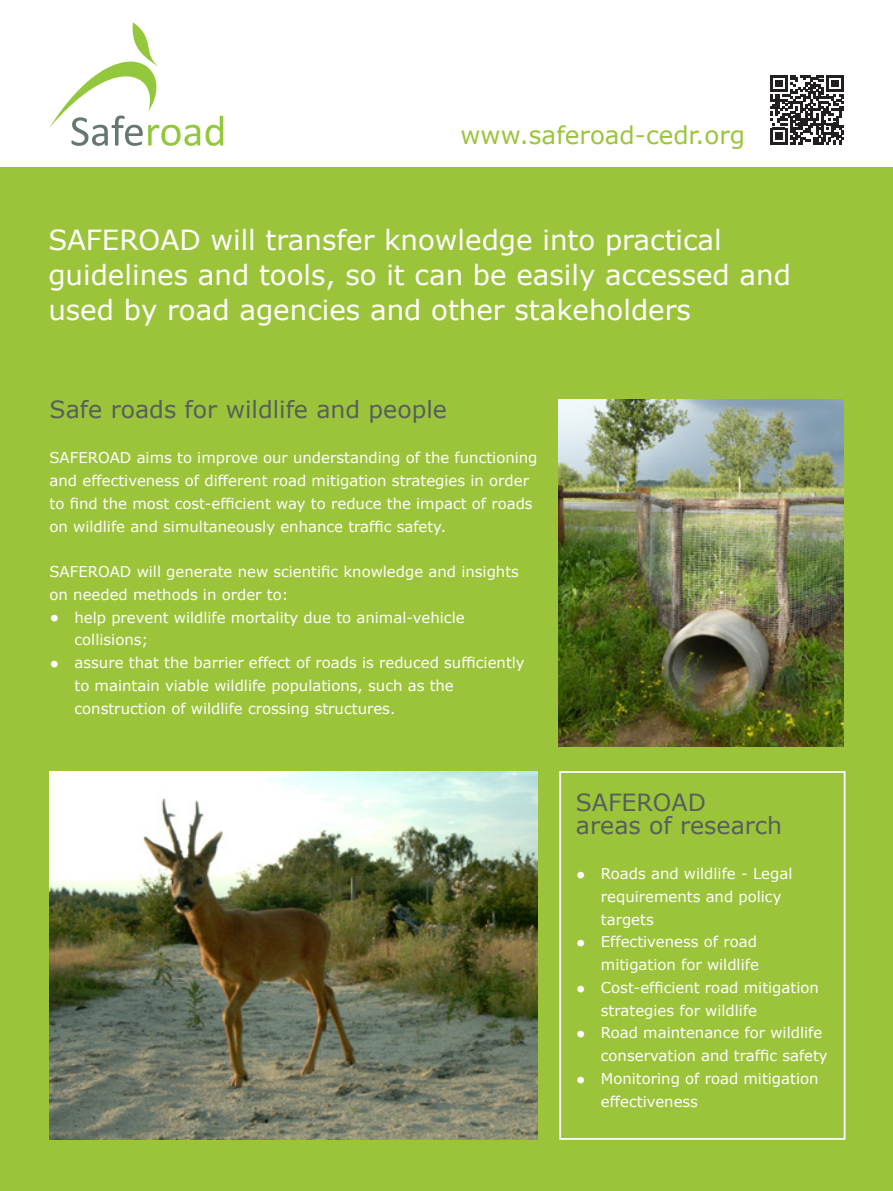
<style>
.page{position:relative;width:893px;height:1191px;background:#fff}
.page>*{position:absolute;margin:0;border:0;box-sizing:border-box;transform-origin:0 0}
._31_W_platte_tekst_8{font:27.65px/35px "Verdana";color:#fff}
._31_W_platte_tekst_8-2{font:24.5px "Verdana";color:#9bc43b}
._31_W_platte_tekst_8-3{font:23.62px/22.8px "Verdana";color:#566059}
._31_W_platte_tekst_8-4{font:14.88px/22.8px "Verdana";color:#fff}
.s1{font-size:18.38px}
</style>
<div class="page">
<div style="left:0;top:167px;width:893px;height:1024px;background:#9bc43b"></div>
<svg style="left:206px;top:116px;width:17px;height:30px"></svg>
<svg style="left:49px;top:22px;width:151px;height:124px"></svg>
<svg style="left:770px;top:75px;width:73px;height:69px"></svg>
<img style="left:559px;top:399px;width:284px;height:348px">
<img style="left:50px;top:772px;width:487px;height:367px">
<div style="left:559px;top:771px;width:286px;height:368px;border:2px solid #fff"></div>
<p class="_31_W_platte_tekst_8-2" style="left:461px;top:118px;width:286px">www.saferoad-cedr.org</p>
<p class="_31_W_platte_tekst_8" style="left:48px;top:222px;width:744px">SAFEROAD will transfer knowledge into practical guidelines and tools, so it can be easily accessed and used by road agencies and other stakeholders</p>
<p class="_31_W_platte_tekst_8-3" style="left:50px;top:398px;width:399px">Safe roads for wildlife and people</p>
<p class="_31_W_platte_tekst_8-4" style="left:50px;top:446px;width:489px">SAFEROAD aims to improve our understanding of the functioning and effectiveness of different road mitigation strategies in order to find the most cost-efficient way to reduce the impact of roads on wildlife and simultaneously enhance traffic safety.</p>
<p class="_31_W_platte_tekst_8-4" style="left:50px;top:560px;width:471px">SAFEROAD will generate new scientific knowledge and insights on needed methods in order to:</p>
<p class="_31_W_platte_tekst_8-4" style="left:75px;top:606px;width:392px;text-indent:-25px"><span class="s1">•</span> help prevent wildlife mortality due to animal-vehicle collisions;</p>
<p class="_31_W_platte_tekst_8-4" style="left:75px;top:651px;width:452px;text-indent:-25px"><span class="s1">•</span> assure that the barrier effect of roads is reduced sufficiently to maintain viable wildlife populations, such as the construction of wildlife crossing structures.</p>
<p class="_31_W_platte_tekst_8-3" style="left:576px;top:790px;width:208px">SAFEROAD<br>areas of research</p>
<p class="_31_W_platte_tekst_8-4" style="left:601px;top:862px;width:193px;text-indent:-25px"><span class="s1">•</span> Roads and wildlife - Legal requirements and policy targets</p>
<p class="_31_W_platte_tekst_8-4" style="left:576px;top:930px;width:184px;text-align:right"><span class="s1">•</span> Effectiveness of road mitigation for wildlife</p>
<p class="_31_W_platte_tekst_8-4" style="left:601px;top:976px;width:219px;text-indent:-25px"><span class="s1">•</span> Cost-efficient road mitigation strategies for wildlife</p>
<p class="_31_W_platte_tekst_8-4" style="left:601px;top:1021px;width:228px;text-indent:-25px"><span class="s1">•</span> Road maintenance for wildlife conservation and traffic safety</p>
<p class="_31_W_platte_tekst_8-4" style="left:601px;top:1067px;width:219px;text-indent:-25px"><span class="s1">•</span> Monitoring of road mitigation effectiveness</p>
</div>
